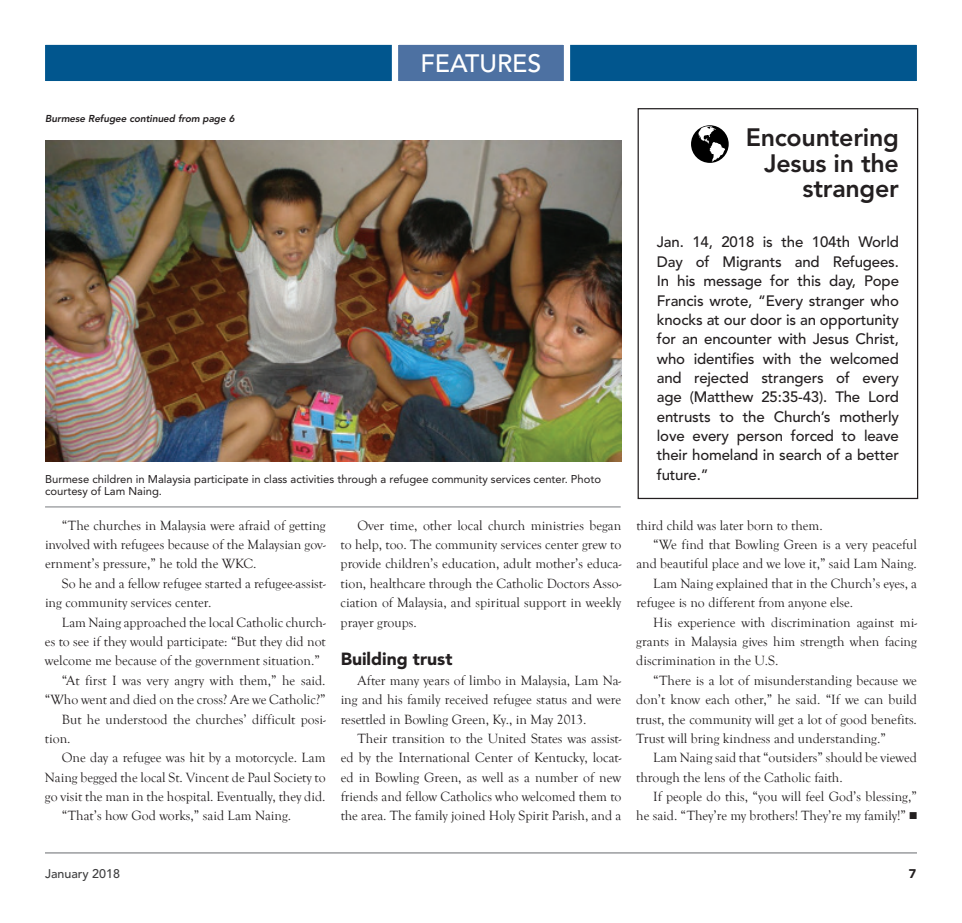
<style>
.page{position:relative;width:962px;height:923px;background:#fff}
.page>*{position:absolute;margin:0;border:0;box-sizing:border-box;transform-origin:0 0}
.t1{font:800 25px/25.6px "Avenir LT Std";letter-spacing:-.01em;color:#231f20;text-align:right}
.t2{font:500 25px "Avenir LT Std";letter-spacing:-.005em;color:#fff}
.t3{font:900 17.5px "Avenir LT Std";color:#231f20}
.t4{font:500 15px/19.4px "Avenir LT Std";letter-spacing:-.01em;color:#231f20;text-align:justify}
.t5{font:13.75px/19.4px "Goudy Old Style T";color:#231f20;text-align:justify}
.t6{font:500 12.5px "Avenir LT Std";color:#3e3e3f}
.t7{font:900 12.5px "Avenir LT Std";color:#231f20}
.t8{font:11.25px/12.5px "Avenir LT Std";color:#231f20}
.t9{font:italic 800 10px "Avenir LT Std";letter-spacing:-.01em;color:#231f20}
</style>
<div class="page">
<hr style="left:45px;top:852px;width:872px;height:1px;background:#939598">
<div style="left:45px;top:44px;width:872px;height:37px;background:#01568e"></div>
<svg style="left:389px;top:44px;width:184px;height:37px"></svg>
<img style="left:45px;top:140px;width:576px;height:321px">
<hr style="left:45px;top:506px;width:576px;height:1px;background:#939598">
<div style="left:638px;top:108px;width:280px;height:391px;border:1px solid #231f20"></div>
<svg style="left:691px;top:125px;width:38px;height:38px"></svg>
<h1 class="t2" style="left:421px;top:50px;width:122px">FEATURES</h1>
<p class="t9" style="left:45px;top:115px;width:191px">Burmese Refugee continued from page 6</p>
<p class="t8" style="left:45px;top:473px;width:558px">Burmese children in Malaysia participate in class activities through a refugee community services center. Photo courtesy of Lam Naing.</p>
<p class="t5" style="left:45px;top:515px;width:282px;text-indent:17px">“The churches in Malaysia were afraid of getting involved with refugees because of the Malaysian gov&shy;ernment’s pressure,” he told the WKC.</p>
<p class="t5" style="left:45px;top:573px;width:282px;text-indent:17px">So he and a fellow refugee started a refugee-assist&shy;ing community services center.</p>
<p class="t5" style="left:62px;top:612px;width:265px">Lam Naing approached the local Catholic church-</p>
<p class="t5" style="left:45px;top:631px;width:282px">es to see if they would participate: “But they did not</p>
<p class="t5" style="left:45px;top:651px;width:276px">welcome me because of the government situation.”</p>
<p class="t5" style="left:62px;top:670px;width:265px">“At first I was very angry with them,” he said.</p>
<p class="t5" style="left:45px;top:690px;width:282px">“Who went and died on the cross? Are we Catholic?”</p>
<p class="t5" style="left:62px;top:709px;width:265px">But he understood the churches’ difficult posi-</p>
<p class="t5" style="left:45px;top:728px;width:27px">tion.</p>
<p class="t5" style="left:62px;top:748px;width:265px">One day a refugee was hit by a motorcycle. Lam</p>
<p class="t5" style="left:45px;top:767px;width:282px">Naing begged the local St. Vincent de Paul Society to</p>
<p class="t5" style="left:45px;top:786px;width:282px">go visit the man in the hospital. Eventually, they did.</p>
<p class="t5" style="left:62px;top:806px;width:231px">“That’s how God works,” said Lam Naing.</p>
<p class="t5" style="left:341px;top:515px;width:282px;text-indent:17px">Over time, other local church ministries began to help, too. The community services center grew to provide children’s education, adult mother’s educa&shy;tion, healthcare through the Catholic Doctors Asso&shy;ciation of Malaysia, and spiritual support in weekly prayer groups.</p>
<p class="t3" style="left:341px;top:651px;width:113px">Building trust</p>
<p class="t5" style="left:341px;top:670px;width:282px;text-indent:17px">After many years of limbo in Malaysia, Lam Na&shy;ing and his family received refugee status and were resettled in Bowling Green, Ky., in May 2013.</p>
<p class="t5" style="left:341px;top:728px;width:282px;text-indent:17px">Their transition to the United States was assist&shy;ed by the International Center of Kentucky, locat&shy;ed in Bowling Green, as well as a number of new friends and fellow Catholics who welcomed them to the area. The family joined Holy Spirit Parish, and a</p>
<h1 class="t1" style="left:746px;top:127px;width:155px">Encountering<br>Jesus in the stranger</h1>
<p class="t4" style="left:657px;top:233px;width:244px">Jan. 14, 2018 is the 104th World Day of Migrants and Refugees.<br>In his message for this day, Pope Francis wrote, “Every stranger who knocks at our door is an opportunity for an encounter with Jesus Christ, who identifies with the welcomed and rejected strangers of every age (Matthew 25:35-43). The Lord entrusts to the Church’s motherly love every person forced to leave their homeland in search of a better future.”</p>
<p class="t5" style="left:636px;top:515px;width:188px">third child was later born to them.</p>
<p class="t5" style="left:653px;top:535px;width:265px">“We find that Bowling Green is a very peaceful</p>
<p class="t5" style="left:636px;top:554px;width:282px">and beautiful place and we love it,” said Lam Naing.</p>
<p class="t5" style="left:653px;top:573px;width:265px">Lam Naing explained that in the Church’s eyes, a</p>
<p class="t5" style="left:636px;top:593px;width:218px">refugee is no different from anyone else.</p>
<p class="t5" style="left:653px;top:612px;width:265px">His experience with discrimination against mi-</p>
<p class="t5" style="left:636px;top:631px;width:282px">grants in Malaysia gives him strength when facing</p>
<p class="t5" style="left:636px;top:651px;width:144px">discrimination in the U.S.</p>
<p class="t5" style="left:653px;top:670px;width:265px">“There is a lot of misunderstanding because we</p>
<p class="t5" style="left:636px;top:690px;width:282px">don’t know each other,” he said. “If we can build</p>
<p class="t5" style="left:636px;top:709px;width:282px">trust, the community will get a lot of good benefits.</p>
<p class="t5" style="left:636px;top:728px;width:251px">Trust will bring kindness and understanding.”</p>
<p class="t5" style="left:653px;top:748px;width:265px">Lam Naing said that “outsiders” should be viewed</p>
<p class="t5" style="left:636px;top:767px;width:208px">through the lens of the Catholic faith.</p>
<p class="t5" style="left:653px;top:786px;width:265px">If people do this, “you will feel God’s blessing,”</p>
<p class="t5" style="left:636px;top:806px;width:282px">he said. “They’re my brothers! They’re my family!” ■</p>
<p class="t6" style="left:45px;top:866px;width:77px">January 2018</p>
<p class="t7" style="left:909px;top:868px;width:9px">7</p>
</div>
